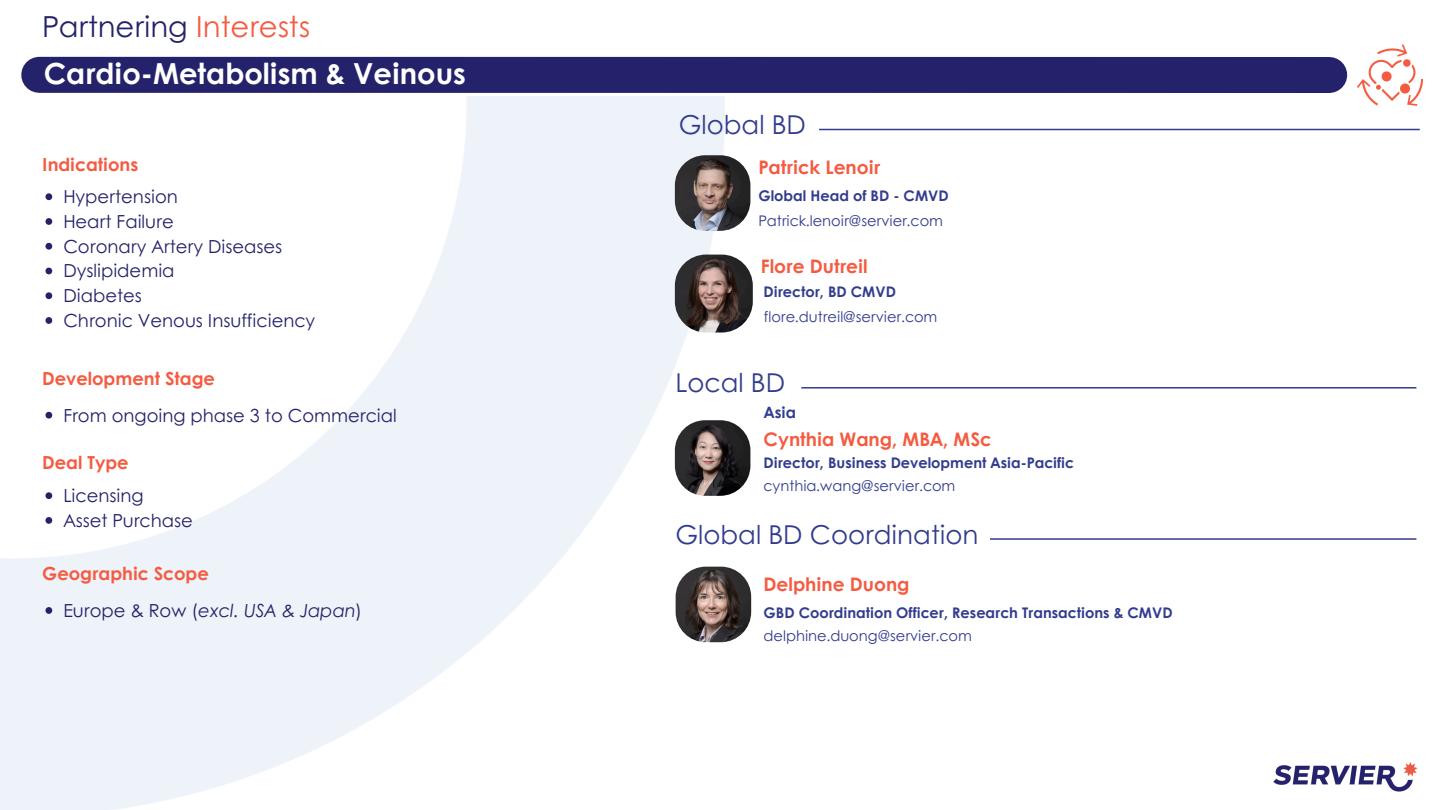
<style>
.page{position:relative;width:1440px;height:810px;background:#fff}
.page>*{position:absolute;margin:0;border:0;box-sizing:border-box;transform-origin:0 0}
.t1{font:700 29px "Century Gothic";color:#fff}
.t2{font:29px "Century Gothic";color:#24226a}
.t3{font:26px "Century Gothic";color:#323c8e}
.t4{font:700 18.7px "Century Gothic";color:#f55b41}
.t5{font:18px "Century Gothic";color:#24226a}
.t6{font:700 18px "Century Gothic";color:#f55b41}
.t7{font:italic 18px "Century Gothic";color:#24226a}
.t8{font:700 15.6px "Century Gothic";color:#323c8e}
.t9{font:700 14.6px "Century Gothic";color:#323c8e}
.t10{font:14.6px "Century Gothic";color:#323c8e}
.s1{color:#f55b41}
.s2{font-style:normal}
</style>
<div class="page">
<hr style="left:819px;top:129px;width:601px;height:1px;background:#323c8e">
<hr style="left:801px;top:387px;width:615px;height:2px;background:#323c8e">
<hr style="left:990px;top:538px;width:426px;height:2px;background:#323c8e">
<img style="left:0;top:96px;width:724px;height:714px">
<div style="left:39px;top:57px;width:1290px;height:36px;background:#24226a"></div>
<img style="left:676px;top:567px;width:75px;height:75px;border-radius:30px">
<img style="left:675px;top:420px;width:75px;height:76px;border-radius:30px">
<img style="left:675px;top:155px;width:75px;height:76px;border-radius:30px">
<img style="left:675px;top:255px;width:78px;height:78px;border-radius:31px">
<img style="left:1273px;top:762px;width:145px;height:30px">
<img style="left:1343px;top:44px;width:81px;height:62px">
<svg style="left:45px;top:193px;width:7px;height:7px"></svg>
<svg style="left:45px;top:218px;width:7px;height:7px"></svg>
<svg style="left:45px;top:243px;width:7px;height:7px"></svg>
<svg style="left:45px;top:268px;width:7px;height:6px"></svg>
<svg style="left:45px;top:292px;width:7px;height:7px"></svg>
<svg style="left:45px;top:317px;width:7px;height:7px"></svg>
<svg style="left:45px;top:412px;width:7px;height:7px"></svg>
<svg style="left:45px;top:492px;width:7px;height:7px"></svg>
<svg style="left:45px;top:517px;width:7px;height:7px"></svg>
<svg style="left:45px;top:607px;width:7px;height:7px"></svg>
<p class="t2" style="left:42px;top:5px;width:269px">Partnering <span class="s1">Interests</span></p>
<h4 class="t1" style="left:44px;top:51px;width:424px">Cardio-Metabolism &amp; Veinous</h4>
<h4 class="t6" style="left:42px;top:151px;width:98px">Indications</h4>
<h6 class="t5" style="left:63px;top:183px;width:116px">Hypertension</h6>
<p class="t5" style="left:63px;top:208px;width:112px">Heart Failure</p>
<p class="t5" style="left:63px;top:232px;width:220px">Coronary Artery Diseases</p>
<h4 class="t5" style="left:63px;top:257px;width:113px">Dyslipidemia</h4>
<h6 class="t5" style="left:63px;top:282px;width:80px">Diabetes</h6>
<p class="t5" style="left:63px;top:307px;width:253px">Chronic Venous Insufficiency</p>
<h3 class="t6" style="left:42px;top:365px;width:174px">Development Stage</h3>
<p class="t5" style="left:63px;top:401px;width:335px">From ongoing phase 3 to Commercial</p>
<h6 class="t6" style="left:42px;top:449px;width:88px">Deal Type</h6>
<p class="t5" style="left:63px;top:482px;width:82px">Licensing</p>
<h4 class="t5" style="left:63px;top:507px;width:131px">Asset Purchase</h4>
<p class="t6" style="left:42px;top:560px;width:168px">Geographic Scope</p>
<h6 class="t7" style="left:63px;top:597px;width:300px"><span class="s2">Europe &amp; Row (</span>excl. USA &amp; Japan<span class="s2">)</span></h6>
<p class="t3" style="left:679px;top:105px;width:129px">Global BD</p>
<p class="t4" style="left:759px;top:153px;width:123px">Patrick Lenoir</p>
<h3 class="t9" style="left:759px;top:185px;width:192px">Global Head of BD - CMVD</h3>
<p class="t10" style="left:759px;top:210px;width:186px">Patrick.lenoir@servier.com</p>
<p class="t4" style="left:761px;top:252px;width:108px">Flore Dutreil</p>
<p class="t9" style="left:764px;top:281px;width:134px">Director, BD CMVD</p>
<h4 class="t10" style="left:764px;top:306px;width:175px">flore.dutreil@servier.com</h4>
<p class="t3" style="left:676px;top:363px;width:111px">Local BD</p>
<p class="t4" style="left:764px;top:425px;width:229px">Cynthia Wang, MBA, MSc</p>
<p class="t9" style="left:764px;top:452px;width:312px">Director, Business Development Asia-Pacific</p>
<p class="t10" style="left:764px;top:475px;width:193px">cynthia.wang@servier.com</p>
<h4 class="t8" style="left:764px;top:400px;width:34px">Asia</h4>
<p class="t3" style="left:676px;top:514px;width:304px">Global BD Coordination</p>
<p class="t4" style="left:764px;top:570px;width:147px">Delphine Duong</p>
<p class="t9" style="left:764px;top:602px;width:410px">GBD Coordination Officer, Research Transactions &amp; CMVD</p>
<h4 class="t10" style="left:764px;top:625px;width:210px">delphine.duong@servier.com</h4>
</div>
